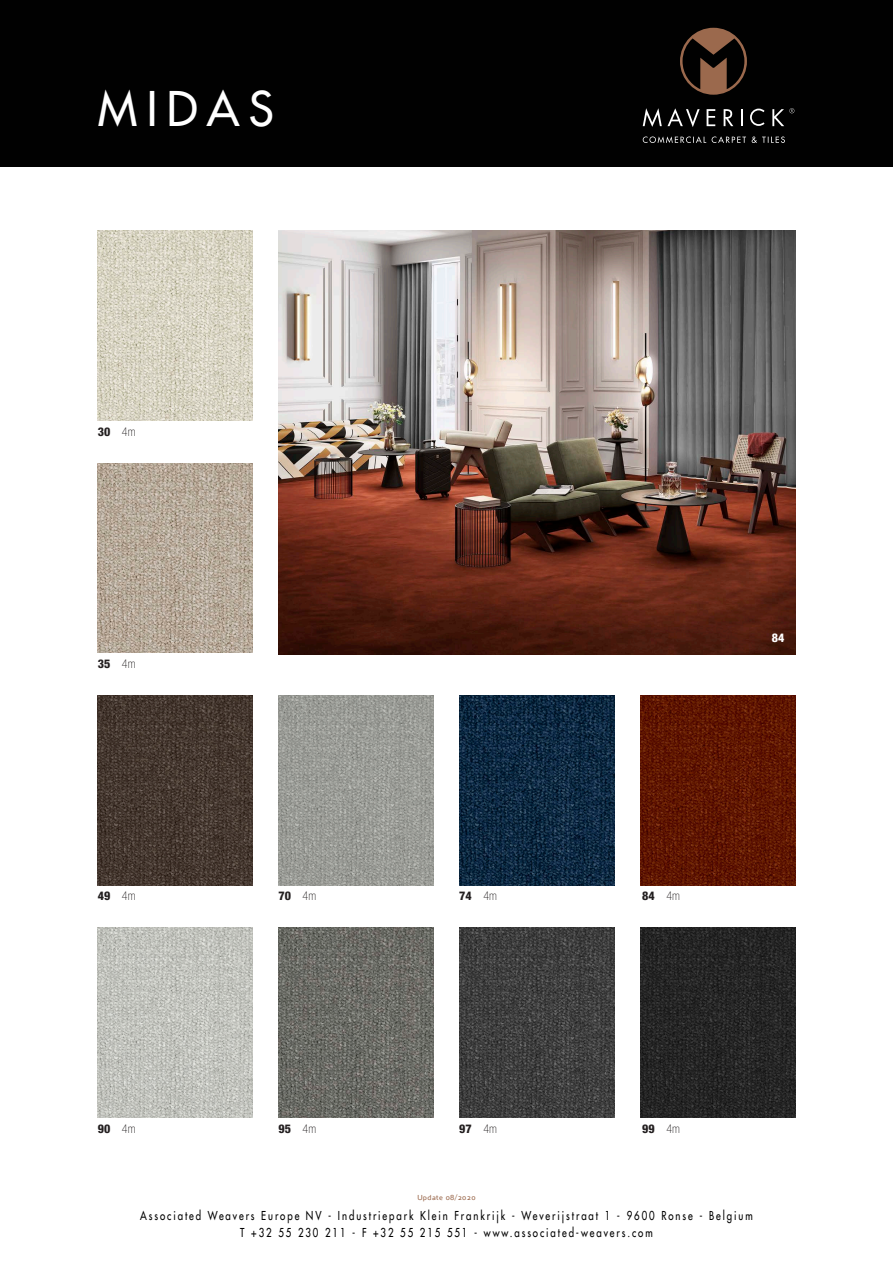
<style>
.page{position:relative;width:893px;height:1263px;background:#fff}
.page>*{position:absolute;margin:0;border:0;box-sizing:border-box;transform-origin:0 0}
.t1{font:46.5px "Futura LT";letter-spacing:.2em;color:#fff}
.t2{font:12px "Futura LT";letter-spacing:.2em;color:#010101;scale:.8 1}
.t3{font:800 condensed 12px "Helvetica Neue";color:#231f20}
.t4{font:800 condensed 12px "Helvetica Neue";color:#fff}
.t5{font:7.5px "Anisette Std Petite";letter-spacing:.05em;color:#9b694d}
.s1{font-weight:100}
</style>
<div class="page">
<img style="left:279px;top:231px;width:516px;height:424px">
<img style="left:98px;top:928px;width:155px;height:189px">
<img style="left:279px;top:928px;width:155px;height:189px">
<img style="left:459px;top:928px;width:155px;height:189px">
<img style="left:98px;top:695px;width:155px;height:190px">
<img style="left:279px;top:695px;width:155px;height:190px">
<img style="left:98px;top:231px;width:155px;height:190px">
<img style="left:98px;top:463px;width:155px;height:190px">
<img style="left:459px;top:695px;width:155px;height:190px">
<img style="left:640px;top:695px;width:155px;height:190px">
<img style="left:640px;top:928px;width:155px;height:189px">
<div style="left:0;top:0;width:893px;height:166px;background:#010101"></div>
<svg style="left:680px;top:28px;width:67px;height:67px"></svg>
<svg style="left:643px;top:108px;width:57px;height:19px"></svg>
<svg style="left:707px;top:109px;width:8px;height:17px"></svg>
<svg style="left:724px;top:109px;width:9px;height:17px"></svg>
<svg style="left:741px;top:109px;width:2px;height:17px"></svg>
<svg style="left:750px;top:109px;width:15px;height:17px"></svg>
<svg style="left:772px;top:108px;width:22px;height:18px"></svg>
<svg style="left:643px;top:136px;width:142px;height:7px"></svg>
<p class="t1" style="left:98px;top:78px;width:178px">MIDAS</p>
<p class="t3" style="left:98px;top:424px;width:39px">30 <span class="s1">4m</span></p>
<p class="t3" style="left:98px;top:656px;width:39px">35 <span class="s1">4m</span></p>
<p class="t3" style="left:98px;top:888px;width:39px">49 <span class="s1">4m</span></p>
<p class="t3" style="left:279px;top:888px;width:39px">70 <span class="s1">4m</span></p>
<p class="t3" style="left:459px;top:888px;width:39px">74 <span class="s1">4m</span></p>
<p class="t4" style="left:772px;top:631px;width:14px">84</p>
<p class="t3" style="left:642px;top:888px;width:39px">84 <span class="s1">4m</span></p>
<p class="t3" style="left:98px;top:1121px;width:39px">90 <span class="s1">4m</span></p>
<p class="t3" style="left:279px;top:1121px;width:39px">95 <span class="s1">4m</span></p>
<p class="t3" style="left:459px;top:1121px;width:39px">97 <span class="s1">4m</span></p>
<p class="t5" style="left:417px;top:1193px;width:60px">Update 08/2020</p>
<p class="t3" style="left:642px;top:1121px;width:39px">99 <span class="s1">4m</span></p>
<p class="t2" style="left:140px;top:1208px;width:767px">Associated Weavers Europe NV - Industriepark Klein Frankrijk - Weverijstraat 1 - 9600 Ronse - Belgium</p>
<p class="t2" style="left:240px;top:1224px;width:517px">T +32 55 230 211 - F +32 55 215 551 - www.associated-weavers.com</p>
</div>
